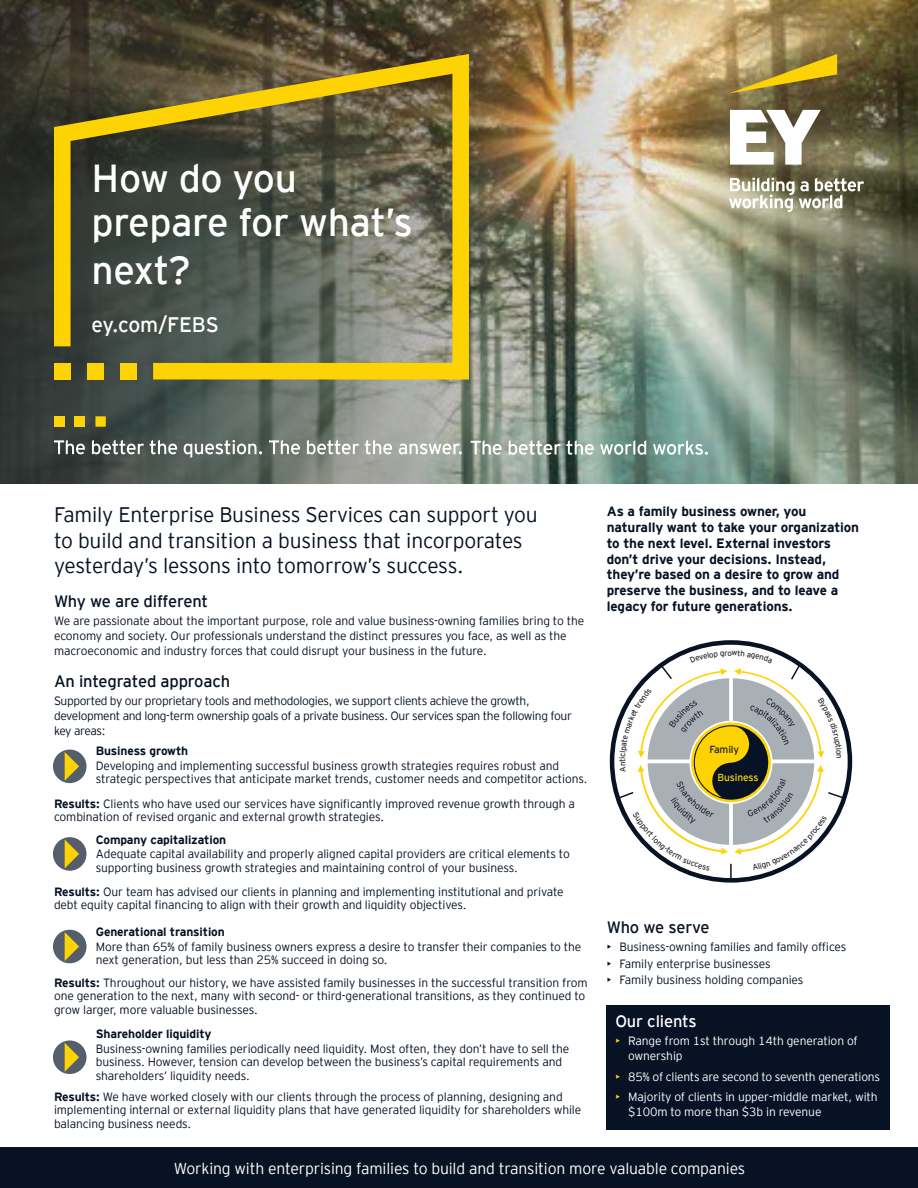
<style>
.page{position:relative;width:918px;height:1188px;background:#fff}
.page>*{position:absolute;margin:0;border:0;box-sizing:border-box;transform-origin:0 0}
.Brochure_subtitle_RL{font:39px/43.5px "EY Interstate";letter-spacing:-.01em;color:#fff}
.Body_copy{font:300 21px/25.5px "EY Interstate";letter-spacing:-.01em;color:#071224}
.Brochure_subtitle_RL-2{font:21px "EY Interstate";letter-spacing:-.01em;color:#fff}
.Subhead_1_Regular{font:16.5px "EY Interstate";letter-spacing:-.01em;color:#071224}
.Subhead_1_Regular-2{font:16.5px "EY Interstate";letter-spacing:-.01em;color:#fff}
.Body_copy-2{font:300 15.75px "EY Interstate";letter-spacing:-.01em;color:#fff}
.Body_copy-3{font:700 13.5px/15.8px "EY Interstate";letter-spacing:-.01em;color:#071224}
.Body_copy-4{font:300 12px/13.5px "EY Interstate";letter-spacing:-.01em;color:#071224}
.Body_copy-5{font:300 12px/15px "EY Interstate";letter-spacing:-.03em;color:#071224}
.t1{font:300 12px/15px "EY Interstate";letter-spacing:-.01em;color:#fff}
.Body_copy-6{font:700 12px "EY Interstate";letter-spacing:-.01em;color:#071224}
.t2{font:10.2px "EY Interstate";letter-spacing:-.01em;color:#fed304}
.t3{font:10.2px "EY Interstate";letter-spacing:-.01em;color:#231f20}
.s1{font-weight:700}
.s2{color:#fed304}
</style>
<div class="page">
<div style="left:53px;top:1040px;width:34px;height:34px;background:#545f6b;border-radius:50%"></div>
<svg style="left:65px;top:1043px;width:14px;height:29px"></svg>
<div style="left:53px;top:930px;width:34px;height:33px;background:#545f6b;border-radius:50%"></div>
<svg style="left:65px;top:932px;width:14px;height:29px"></svg>
<svg style="left:53px;top:837px;width:34px;height:34px"></svg>
<svg style="left:65px;top:839px;width:14px;height:29px"></svg>
<div style="left:53px;top:750px;width:34px;height:33px;background:#545f6b;border-radius:50%"></div>
<svg style="left:65px;top:752px;width:14px;height:29px"></svg>
<img style="left:824px;top:0;width:94px;height:484px">
<img style="left:0;top:0;width:824px;height:484px">
<svg style="left:54px;top:54px;width:415px;height:326px;background:#706b40"></svg>
<svg style="left:729px;top:54px;width:108px;height:39px;background:#aa923d"></svg>
<svg style="left:729px;top:110px;width:135px;height:102px"></svg>
<div style="left:0;top:1148px;width:918px;height:40px;background:#071224"></div>
<div style="left:607px;top:1005px;width:283px;height:125px;background:#071224"></div>
<div style="left:54px;top:416px;width:10px;height:11px;background:#fed304"></div>
<div style="left:75px;top:416px;width:10px;height:11px;background:#fed304"></div>
<div style="left:95px;top:416px;width:11px;height:11px;background:#fed304"></div>
<svg style="left:54px;top:440px;width:31px;height:14px"></svg>
<svg style="left:92px;top:440px;width:52px;height:14px"></svg>
<svg style="left:150px;top:440px;width:27px;height:14px"></svg>
<svg style="left:184px;top:440px;width:78px;height:18px"></svg>
<svg style="left:269px;top:440px;width:31px;height:14px"></svg>
<svg style="left:307px;top:440px;width:52px;height:14px"></svg>
<svg style="left:365px;top:440px;width:27px;height:14px"></svg>
<svg style="left:399px;top:444px;width:63px;height:10px"></svg>
<svg style="left:471px;top:440px;width:31px;height:15px"></svg>
<svg style="left:509px;top:440px;width:85px;height:15px"></svg>
<svg style="left:600px;top:440px;width:46px;height:15px"></svg>
<svg style="left:653px;top:440px;width:55px;height:15px"></svg>
<svg style="left:616px;top:650px;width:229px;height:230px"></svg>
<p class="Brochure_subtitle_RL" style="left:92px;top:154px;width:323px">How do you prepare for what’s</p>
<p class="Brochure_subtitle_RL" style="left:92px;top:246px;width:101px">next?</p>
<p class="Brochure_subtitle_RL-2" style="left:92px;top:309px;width:129px">ey.com/FEBS</p>
<p class="Body_copy" style="left:54px;top:501px;width:485px">Family Enterprise Business Services can support you to build and transition a business that incorporates yesterday’s lessons into tomorrow’s success.</p>
<p class="Subhead_1_Regular" style="left:54px;top:590px;width:156px">Why we are different</p>
<p class="Body_copy-4" style="left:54px;top:613px;width:532px;line-height:15px">We are passionate about the important purpose, role and value business-owning families bring to the economy and society. Our professionals understand the distinct pressures you face, as well as the macroeconomic and industry forces that could disrupt your business in the future.</p>
<p class="Subhead_1_Regular" style="left:54px;top:669px;width:178px">An integrated approach</p>
<p class="Body_copy-5" style="left:54px;top:693px;width:519px">Supported by our proprietary tools and methodologies, we support clients achieve the growth, development and long-term ownership goals of a private business. Our services span the following four key areas:</p>
<p class="Body_copy-6" style="left:96px;top:742px;width:94px">Business growth</p>
<p class="Body_copy-4" style="left:96px;top:758px;width:493px">Developing and implementing successful business growth strategies requires robust and strategic perspectives that anticipate market trends, customer needs and competitor actions.</p>
<p class="Body_copy-4" style="left:54px;top:796px;width:522px"><span class="s1">Results:</span> Clients who have used our services have significantly improved revenue growth through a combination of revised organic and external growth strategies.</p>
<p class="Body_copy-6" style="left:96px;top:831px;width:132px">Company capitalization</p>
<p class="Body_copy-4" style="left:96px;top:847px;width:475px">Adequate capital availability and properly aligned capital providers are critical elements to supporting business growth strategies and maintaining control of your business.</p>
<p class="Body_copy-4" style="left:54px;top:884px;width:511px"><span class="s1">Results:</span> Our team has advised our clients in planning and implementing institutional and private debt equity capital financing to align with their growth and liquidity objectives.</p>
<p class="Body_copy-6" style="left:96px;top:923px;width:131px">Generational transition</p>
<p class="Body_copy-4" style="left:96px;top:939px;width:487px">More than 65% of family business owners express a desire to transfer their companies to the next generation, but less than 25% succeed in doing so.</p>
<p class="Body_copy-4" style="left:54px;top:975px;width:535px"><span class="s1">Results:</span> Throughout our history, we have assisted family businesses in the successful transition from one generation to the next, many with second- or third-generational transitions, as they continued to grow larger, more valuable businesses.</p>
<p class="Body_copy-6" style="left:96px;top:1025px;width:117px">Shareholder liquidity</p>
<p class="Body_copy-4" style="left:96px;top:1041px;width:475px">Business-owning families periodically need liquidity. Most often, they don’t have to sell the business. However, tension can develop between the business’s capital requirements and shareholders’ liquidity needs.</p>
<p class="Body_copy-4" style="left:54px;top:1089px;width:529px"><span class="s1">Results:</span> We have worked closely with our clients through the process of planning, designing and implementing internal or external liquidity plans that have generated liquidity for shareholders while balancing business needs.</p>
<p class="Body_copy-3" style="left:607px;top:503px;width:254px">As a family business owner, you naturally want to take your organization to the next level. External investors don’t drive your decisions. Instead, they’re based on a desire to grow and preserve the business, and to leave a legacy for future generations.</p>
<p class="t3" style="left:709px;top:742px;width:31px">Family</p>
<p class="t2" style="left:717px;top:770px;width:43px">Business</p>
<p class="Subhead_1_Regular" style="left:607px;top:916px;width:104px">Who we serve</p>
<p class="Body_copy-4" style="left:607px;top:940px;width:241px">• Business-owning families and family offices</p>
<p class="Body_copy-4" style="left:607px;top:956px;width:165px">• Family enterprise businesses</p>
<p class="Body_copy-4" style="left:607px;top:972px;width:198px">• Family business holding companies</p>
<p class="Subhead_1_Regular-2" style="left:615px;top:1010px;width:83px">Our clients</p>
<p class="t1" style="left:628px;top:1033px;width:231px;text-indent:-13px"><span class="s2">•</span> Range from 1st through 14th generation of ownership</p>
<p class="t1" style="left:615px;top:1068px;width:266px"><span class="s2">•</span> 85% of clients are second to seventh generations</p>
<p class="t1" style="left:628px;top:1089px;width:251px;text-indent:-13px"><span class="s2">•</span> Majority of clients in upper-middle market, with $100m to more than $3b in revenue</p>
<p class="Body_copy-2" style="left:174px;top:1157px;width:573px">Working with enterprising families to build and transition more valuable companies</p>
</div>
